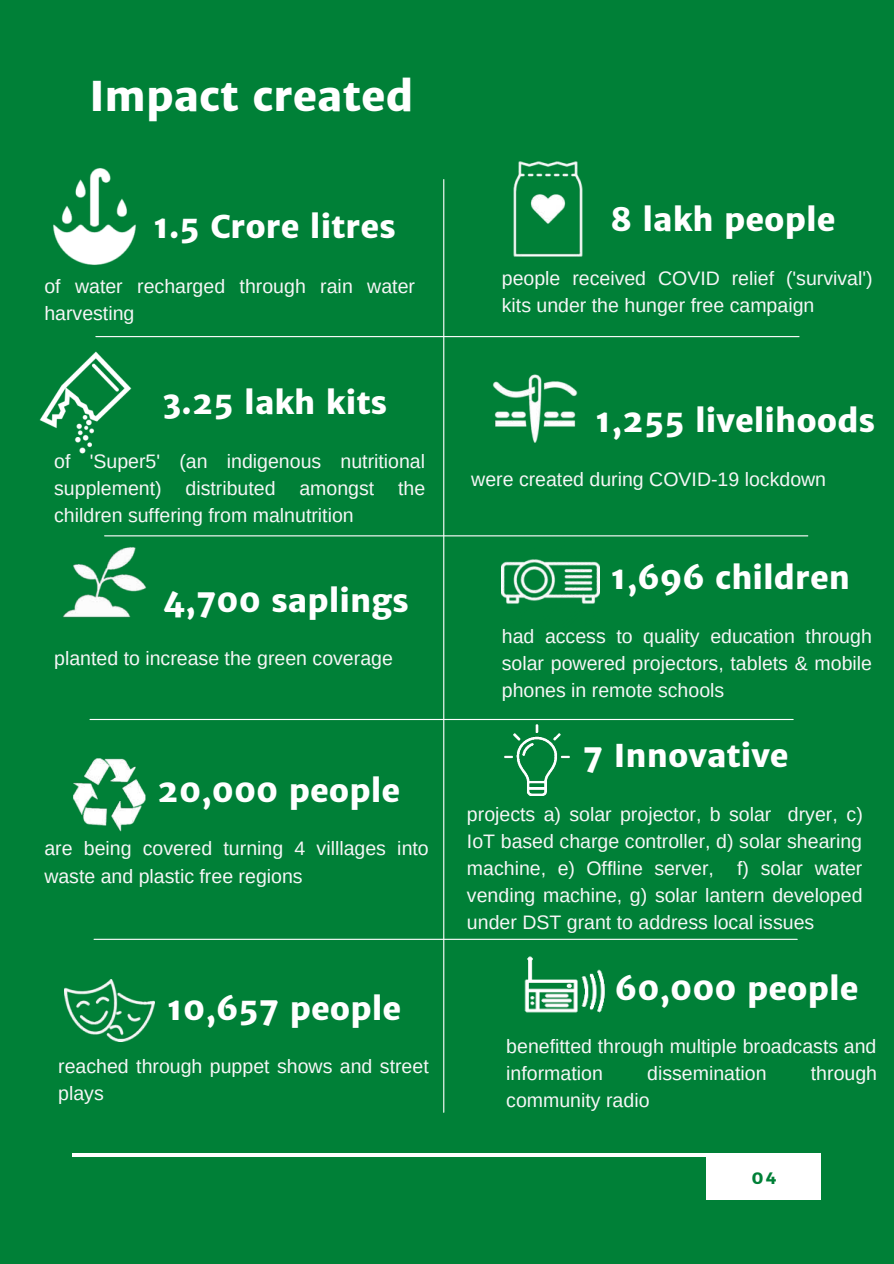
<style>
.page{position:relative;width:894px;height:1264px;background:#fff}
.page>*{position:absolute;margin:0;border:0;box-sizing:border-box;transform-origin:0 0}
.t1{font:800 41.1px "Merriweather Sans";color:#fff}
.t2{font:800 31.5px "Merriweather Sans";color:#fff}
.t3{font:19.5px/27px "Arimo";color:#f6f6f6}
.t4{font:700 16.5px "Montserrat";color:#008037}
</style>
<div class="page">
<div style="left:0;top:0;width:893px;height:1263px;background:#008037"></div>
<div style="left:705px;top:1153px;width:115px;height:46px;background:#fff"></div>
<hr style="left:72px;top:1153px;width:748px;height:3px;background:#fff">
<hr style="left:443px;top:179px;width:1px;height:933px;background:#fff">
<hr style="left:96px;top:336px;width:702px;height:1px;background:#fff">
<hr style="left:105px;top:535px;width:702px;height:1px;background:#fff">
<img style="left:492px;top:374px;width:86px;height:69px">
<img style="left:63px;top:535px;width:96px;height:83px">
<img style="left:513px;top:161px;width:70px;height:96px">
<img style="left:501px;top:535px;width:98px;height:69px">
<img style="left:53px;top:168px;width:83px;height:97px">
<img style="left:39px;top:351px;width:93px;height:103px">
<hr style="left:90px;top:719px;width:703px;height:1px;background:#fff">
<hr style="left:94px;top:938px;width:703px;height:1px;background:#fff">
<img style="left:73px;top:759px;width:72px;height:72px">
<img style="left:504px;top:724px;width:66px;height:71px">
<img style="left:481px;top:938px;width:164px;height:75px">
<img style="left:64px;top:979px;width:91px;height:62px">
<h1 class="t1" style="left:89px;top:71px;width:325px">Impact created</h1>
<h2 class="t2" style="left:153px;top:207px;width:244px">1.5 Crore litres</h2>
<p class="t3" style="left:44px;top:272px;width:372px">of water recharged through rain water harvesting</p>
<h2 class="t2" style="left:163px;top:383px;width:226px">3.25 lakh kits</h2>
<p class="t3" style="left:54px;top:447px;width:372px;text-align:justify">of 'Super5' (an indigenous nutritional supplement) distributed amongst the children suffering from malnutrition</p>
<h2 class="t2" style="left:163px;top:580px;width:247px">4,700 saplings</h2>
<p class="t3" style="left:54px;top:645px;width:340px">planted to increase the green coverage</p>
<h2 class="t2" style="left:157px;top:770px;width:244px">20,000 people</h2>
<p class="t3" style="left:44px;top:835px;width:386px">are being covered turning 4 villlages into waste and plastic free regions</p>
<h2 class="t2" style="left:167px;top:988px;width:236px">10,657 people</h2>
<p class="t3" style="left:58px;top:1053px;width:372px">reached through puppet shows and street plays</p>
<h2 class="t2" style="left:610px;top:200px;width:226px">8 lakh people</h2>
<p class="t3" style="left:501px;top:265px;width:372px">people received COVID relief ('survival') kits under the hunger free campaign</p>
<h2 class="t2" style="left:595px;top:401px;width:281px">1,255 livelihoods</h2>
<p class="t3" style="left:471px;top:465px;width:356px">were created during COVID-19 lockdown</p>
<h2 class="t2" style="left:610px;top:558px;width:241px">1,696 children</h2>
<p class="t3" style="left:501px;top:623px;width:372px;text-align:justify">had access to quality education through solar powered projectors, tablets &amp; mobile phones in remote schools</p>
<h2 class="t2" style="left:582px;top:736px;width:207px">7 Innovative</h2>
<p class="t3" style="left:467px;top:800px;width:397px;text-align:justify">projects a) solar projector, b solar dryer, c)<br>IoT based charge controller, d) solar shearing machine, e) Offline server, f) solar water vending machine, g) solar lantern developed under DST grant to address local issues</p>
<h2 class="t2" style="left:614px;top:968px;width:245px">60,000 people</h2>
<p class="t3" style="left:506px;top:1033px;width:371px">benefitted through multiple broadcasts and information</p>
<p class="t3" style="left:647px;top:1060px;width:121px">dissemination</p>
<p class="t3" style="left:810px;top:1060px;width:68px">through</p>
<p class="t3" style="left:506px;top:1087px;width:145px">community radio</p>
<p class="t4" style="left:751px;top:1167px;width:26px">04</p>
</div>
